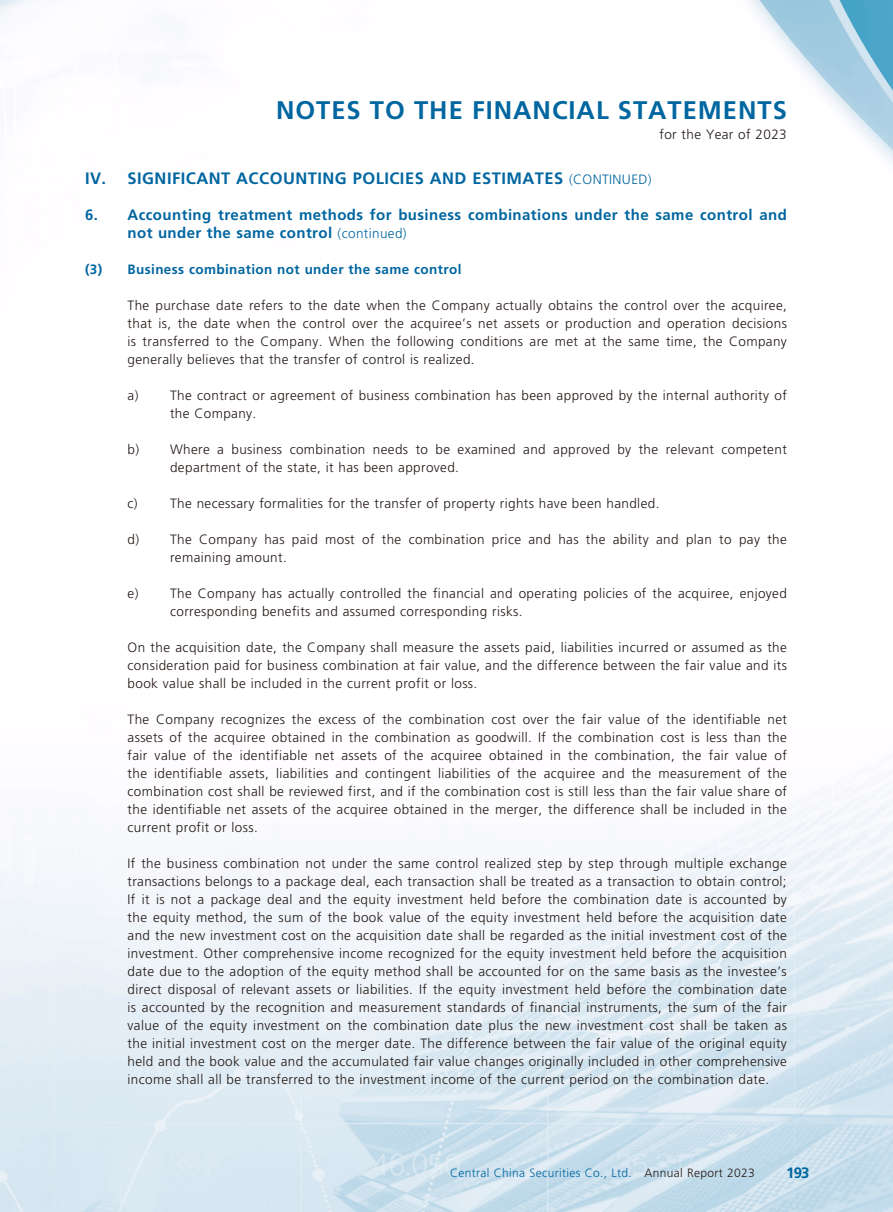
<style>
.page{position:relative;width:893px;height:1212px;background:#fff}
.page>*{position:absolute;margin:0;border:0;box-sizing:border-box;transform-origin:0 0}
.t1{font:700 25.5px "Frutiger LT Std";letter-spacing:.04em;color:#0066a0}
.t2{font:700 16.5px "Frutiger LT Std";letter-spacing:.03em;color:#0066a0}
.t3{font:700 15px/18px "Frutiger LT Std";letter-spacing:.03em;color:#0066a0}
.t4{font:300 13.5px/18px "Frutiger LT Std";letter-spacing:.03em;color:#231916;text-align:justify}
.t5{font:700 13.5px "Frutiger LT Std";letter-spacing:.03em;color:#0066a0}
.t6{font:300 12px "Frutiger LT Std";letter-spacing:.03em;color:#0066a0}
.s1{font-weight:300;font-size:13.5px}
.s2{color:#231916}
</style>
<div class="page">
<img style="left:0;top:0;width:893px;height:1212px">
<h1 class="t1" style="left:276px;top:95px;width:512px">NOTES TO THE FINANCIAL STATEMENTS</h1>
<p class="t4" style="left:659px;top:126px;width:129px">for the Year of 2023</p>
<p class="t2" style="left:85px;top:168px;width:568px">IV. SIGNIFICANT ACCOUNTING POLICIES AND ESTIMATES <span class="s1">(CONTINUED)</span></p>
<p class="t3" style="left:128px;top:206px;width:661px;text-indent:-43px">6. Accounting treatment methods for business combinations under the same control and not under the same control <span class="s1">(continued)</span></p>
<p class="t5" style="left:85px;top:261px;width:378px">(3) Business combination not under the same control</p>
<p class="t4" style="left:128px;top:296px;width:661px">The purchase date refers to the date when the Company actually obtains the control over the acquiree, that is, the date when the control over the acquiree’s net assets or production and operation decisions is transferred to the Company. When the following conditions are met at the same time, the Company generally believes that the transfer of control is realized.</p>
<p class="t4" style="left:170px;top:386px;width:618px;text-indent:-43px">a) The contract or agreement of business combination has been approved by the internal authority of the Company.</p>
<p class="t4" style="left:170px;top:440px;width:618px;text-indent:-43px">b) Where a business combination needs to be examined and approved by the relevant competent department of the state, it has been approved.</p>
<p class="t4" style="left:128px;top:494px;width:533px">c) The necessary formalities for the transfer of property rights have been handled.</p>
<p class="t4" style="left:170px;top:530px;width:618px;text-indent:-43px">d) The Company has paid most of the combination price and has the ability and plan to pay the remaining amount.</p>
<p class="t4" style="left:170px;top:584px;width:618px;text-indent:-43px">e) The Company has actually controlled the financial and operating policies of the acquiree, enjoyed corresponding benefits and assumed corresponding risks.</p>
<p class="t4" style="left:128px;top:638px;width:661px">On the acquisition date, the Company shall measure the assets paid, liabilities incurred or assumed as the consideration paid for business combination at fair value, and the difference between the fair value and its book value shall be included in the current profit or loss.</p>
<p class="t4" style="left:128px;top:710px;width:661px">The Company recognizes the excess of the combination cost over the fair value of the identifiable net assets of the acquiree obtained in the combination as goodwill. If the combination cost is less than the fair value of the identifiable net assets of the acquiree obtained in the combination, the fair value of the identifiable assets, liabilities and contingent liabilities of the acquiree and the measurement of the combination cost shall be reviewed first, and if the combination cost is still less than the fair value share of the identifiable net assets of the acquiree obtained in the merger, the difference shall be included in the current profit or loss.</p>
<p class="t4" style="left:128px;top:854px;width:661px">If the business combination not under the same control realized step by step through multiple exchange transactions belongs to a package deal, each transaction shall be treated as a transaction to obtain control; If it is not a package deal and the equity investment held before the combination date is accounted by the equity method, the sum of the book value of the equity investment held before the acquisition date and the new investment cost on the acquisition date shall be regarded as the initial investment cost of the investment. Other comprehensive income recognized for the equity investment held before the acquisition date due to the adoption of the equity method shall be accounted for on the same basis as the investee’s direct disposal of relevant assets or liabilities. If the equity investment held before the combination date is accounted by the recognition and measurement standards of financial instruments, the sum of the fair value of the equity investment on the combination date plus the new investment cost shall be taken as the initial investment cost on the merger date. The difference between the fair value of the original equity held and the book value and the accumulated fair value changes originally included in other comprehensive income shall all be transferred to the investment income of the current period on the combination date.</p>
<p class="t6" style="left:450px;top:1166px;width:306px">Central China Securities Co., Ltd. <span class="s2">Annual Report 2023</span></p>
<p class="t3" style="left:786px;top:1163px;width:25px">193</p>
</div>
